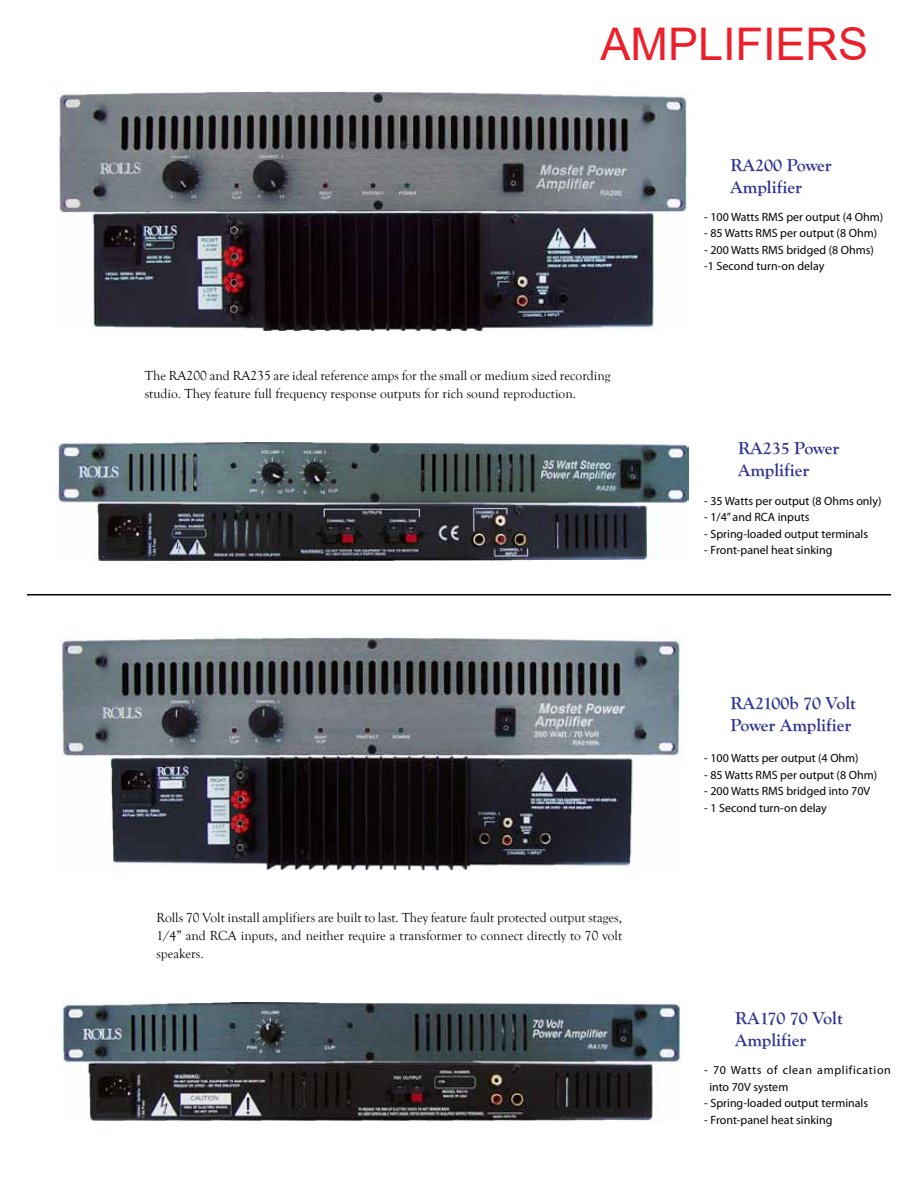
<style>
.page{position:relative;width:918px;height:1188px;background:#fff}
.page>*{position:absolute;margin:0;border:0;box-sizing:border-box;transform-origin:0 0}
.t1{font:45px "Arial";color:#ec202a}
.t2{font:700 18px/21.6px "Goudy Old Style T";color:#2e3092}
.t3{font:13.5px/18px "Goudy Old Style T";color:#000}
.t4{font:12px/16.5px "Myriad Pro";color:#000}
.t5{font:12px/16.5px "Myriad Pro";letter-spacing:.055em;color:#000}
</style>
<div class="page">
<hr style="left:27px;top:594px;width:864px;height:2px;background:#000">
<img style="left:58px;top:92px;width:630px;height:239px">
<img style="left:57px;top:441px;width:631px;height:119px">
<img style="left:63px;top:1002px;width:618px;height:120px">
<img style="left:60px;top:636px;width:621px;height:234px">
<h1 class="t1" style="left:601px;top:13px;width:269px">AMPLIFIERS</h1>
<h2 class="t2" style="left:730px;top:154px;width:103px">RA200 Power<br>Amplifier</h2>
<p class="t3" style="left:145px;top:367px;width:467px">The RA200 and RA235 are ideal reference amps for the small or medium sized recording studio. They feature full frequency response outputs for rich sound reproduction.</p>
<p class="t3" style="left:156px;top:909px;width:467px;text-align:justify">Rolls 70 Volt install amplifiers are built to last. They feature fault protected output stages, 1/4” and RCA inputs, and neither require a transformer to connect directly to 70 volt speakers.</p>
<p class="t4" style="left:704px;top:208px;width:180px">- 100 Watts RMS per output (4 Ohm)</p>
<p class="t4" style="left:704px;top:225px;width:174px">- 85 Watts RMS per output (8 Ohm)</p>
<p class="t4" style="left:704px;top:241px;width:171px">- 200 Watts RMS bridged (8 Ohms) -1 Second turn-on delay</p>
<h2 class="t2" style="left:738px;top:438px;width:103px">RA235 Power<br>Amplifier</h2>
<p class="t4" style="left:704px;top:492px;width:179px">- 35 Watts per output (8 Ohms only)</p>
<p class="t4" style="left:704px;top:509px;width:107px">- 1/4” and RCA inputs</p>
<p class="t4" style="left:704px;top:525px;width:165px">- Spring-loaded output terminals</p>
<p class="t4" style="left:704px;top:542px;width:130px">- Front-panel heat sinking</p>
<h2 class="t2" style="left:730px;top:693px;width:127px">RA2100b 70 Volt<br>Power Amplifier</h2>
<p class="t4" style="left:704px;top:750px;width:156px">- 100 Watts per output (4 Ohm)</p>
<p class="t4" style="left:704px;top:766px;width:174px">- 85 Watts RMS per output (8 Ohm)</p>
<p class="t4" style="left:704px;top:783px;width:167px">- 200 Watts RMS bridged into 70V</p>
<p class="t4" style="left:704px;top:799px;width:124px">- 1 Second turn-on delay</p>
<h2 class="t2" style="left:735px;top:1008px;width:109px">RA170 70 Volt<br>Amplifier</h2>
<p class="t5" style="left:709px;top:1062px;width:183px;text-indent:-5px">- 70 Watts of clean amplification into 70V system</p>
<p class="t4" style="left:704px;top:1095px;width:165px">- Spring-loaded output terminals</p>
<p class="t4" style="left:704px;top:1111px;width:130px">- Front-panel heat sinking</p>
</div>
